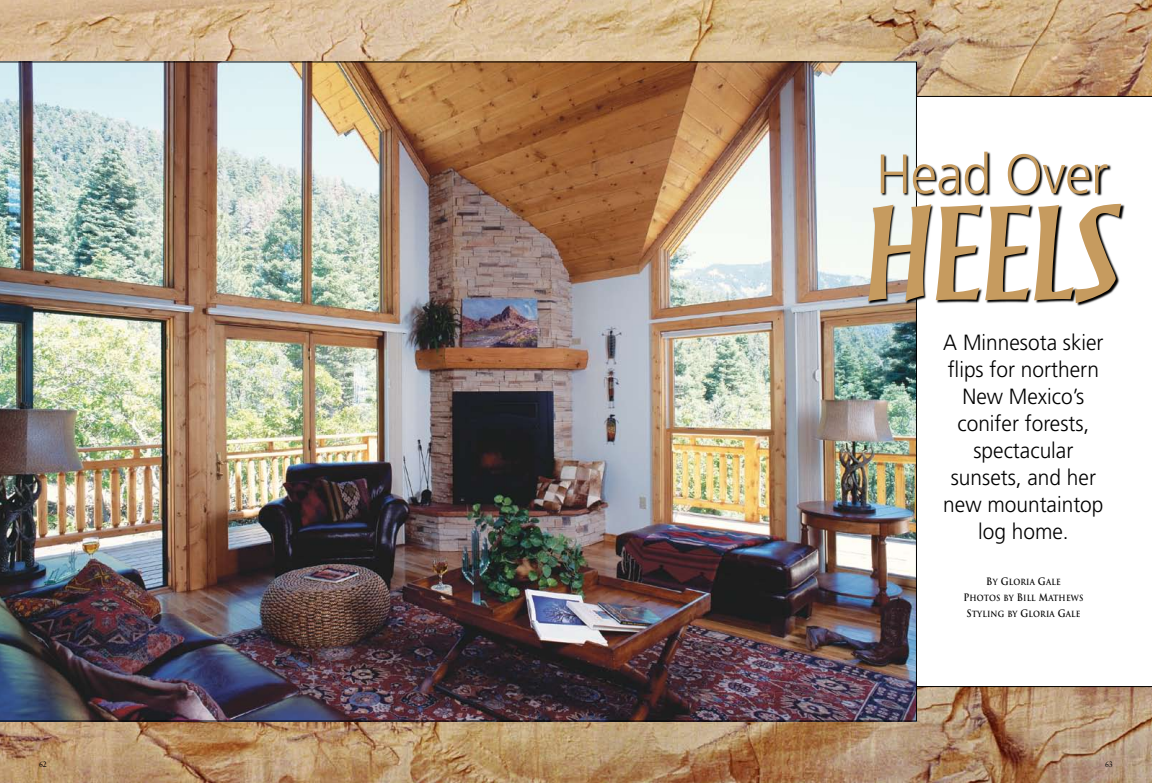
<style>
.page{position:relative;width:1152px;height:783px;background:#fff}
.page>*{position:absolute;margin:0;border:0;box-sizing:border-box;transform-origin:0 0}
.t1{font:600 174.6px "Mezz Std";letter-spacing:-.01em;color:#c69b5f;scale:.95 1}
.t2{font:300 55.3px "Frutiger LT Std";letter-spacing:-.01em;color:#c69b5f;scale:.95 1}
.t3{font:300 22px/27px "Frutiger LT Std";color:#000;text-align:center;scale:.95 1}
.t4{font:700 8.3px/16px "Trajan";letter-spacing:.02em;color:#000;text-align:center;scale:.9 1}
.t5{font:8px "Sabon LT Std";color:#000;scale:.9 1}
.s1{font-size:10px}
</style>
<div class="page">
<svg style="left:0;top:686px;width:1152px;height:97px;background:#b18c67"></svg>
<svg style="left:0;top:0;width:1152px;height:97px;background:#cfb18b"></svg>
<img style="left:0;top:61px;width:917px;height:661px">
<svg style="left:868px;top:151px;width:257px;height:156px"></svg>
<p class="t5" style="left:39px;top:760px;width:10px">62</p>
<h2 class="t2" style="left:876px;top:143px;width:246px">Head Over</h2>
<h1 class="t1" style="left:865px;top:169px;width:270px">Heels</h1>
<p class="t3" style="left:943px;top:329px;width:170px">A Minnesota skier flips for northern<br>New Mexico’s conifer forests, spectacular sunsets, and her new mountaintop log home.</p>
<p class="t4" style="left:964px;top:574px;width:135px"><span class="s1">B</span>Y <span class="s1">G</span>LORIA <span class="s1">G</span>ALE<br><span class="s1">P</span>HOTOS BY <span class="s1">B</span>ILL <span class="s1">M</span>ATHEWS<br><span class="s1">S</span> TYLING BY <span class="s1">G</span>LORIA <span class="s1">G</span>ALE</p>
<p class="t5" style="left:1105px;top:760px;width:10px">63</p>
</div>
